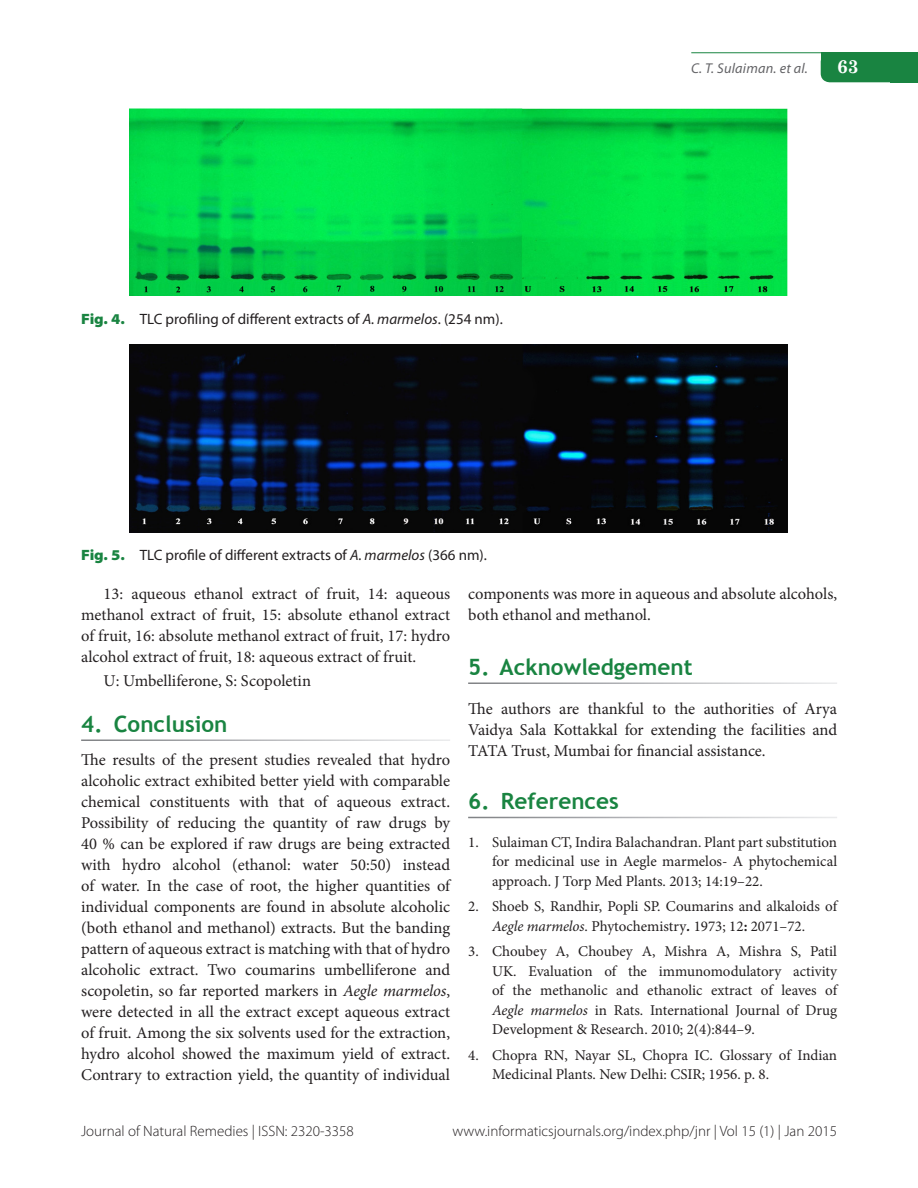
<style>
.page{position:relative;width:918px;height:1188px;background:#fff}
.page>*{position:absolute;margin:0;border:0;box-sizing:border-box;transform-origin:0 0}
.A-level{font:700 22.5px "Trebuchet MS";color:#198441}
.t1{font:700 18.75px "Century Schoolbook";color:#fff}
.Body_Text_1st_para{font:16.5px/21px "Minion Pro";letter-spacing:-.005em;color:#231f20;text-align:justify}
.Body_Text{font:16.5px/21px "Minion Pro";color:#231f20;text-align:justify}
.Ref-text{font:15px/19.5px "Minion Pro";color:#231f20;text-align:justify}
.Fig_cap{font:15px "Myriad Pro";color:#231f20}
.t2{font:300 15px "Myriad Pro";color:#231f20}
.t3{font:italic 14.25px "Myriad Pro";letter-spacing:.015em;color:#636366}
.s1{font-weight:900;font-stretch:semi-expanded;color:#198441}
.s2{font-style:italic}
.s3{font-weight:700;font-style:italic}
.s4{font-weight:700}
</style>
<div class="page">
<svg style="left:821px;top:67px;width:97px;height:15px"></svg>
<div style="left:821px;top:53px;width:97px;height:14px;background:#198441"></div>
<div style="left:890px;top:68px;width:28px;height:14px;background:#198441"></div>
<hr style="left:691px;top:52px;width:227px;height:1px;background:#198441">
<img style="left:130px;top:108px;width:658px;height:187px">
<img style="left:130px;top:345px;width:658px;height:187px">
<p class="Fig_cap" style="left:81px;top:310px;width:423px"><span class="s1">Fig. 4.</span> TLC profiling of different extracts of <span class="s2">A. marmelos</span>. (254 nm).</p>
<p class="Fig_cap" style="left:81px;top:546px;width:407px"><span class="s1">Fig. 5.</span> TLC profile of different extracts of <span class="s2">A. marmelos</span> (366 nm).</p>
<p class="t3" style="left:691px;top:60px;width:118px">C. T. Sulaiman. et al.</p>
<p class="t1" style="left:837px;top:52px;width:23px">63</p>
<p class="Body_Text" style="left:81px;top:584px;width:371px;text-indent:22px">13: aqueous ethanol extract of fruit, 14: aqueous methanol extract of fruit, 15: absolute ethanol extract of fruit, 16: absolute methanol extract of fruit, 17: hydro alcohol extract of fruit, 18: aqueous extract of fruit.</p>
<p class="Body_Text" style="left:104px;top:671px;width:209px">U: Umbelliferone, S: Scopoletin</p>
<p class="A-level" style="left:81px;top:710px;width:148px">4. Conclusion</p>
<p class="Body_Text_1st_para" style="left:81px;top:749px;width:371px">The results of the present studies revealed that hydro alcoholic extract exhibited better yield with comparable chemical constituents with that of aqueous extract.<br>Possibility of reducing the quantity of raw drugs by 40 % can be explored if raw drugs are being extracted with hydro alcohol (ethanol: water 50:50) instead of water. In the case of root, the higher quantities of individual components are found in absolute alcoholic (both ethanol and methanol) extracts. But the banding pattern of aqueous extract is matching with that of hydro alcoholic extract. Two coumarins umbelliferone and scopoletin, so far reported markers in <span class="s2">Aegle marmelos</span>, were detected in all the extract except aqueous extract of fruit. Among the six solvents used for the extraction, hydro alcohol showed the maximum yield of extract.<br>Contrary to extraction yield, the quantity of individual</p>
<p class="Body_Text_1st_para" style="left:468px;top:584px;width:371px">components was more in aqueous and absolute alcohols, both ethanol and methanol.</p>
<p class="A-level" style="left:468px;top:653px;width:226px">5. Acknowledgement</p>
<p class="Body_Text_1st_para" style="left:468px;top:698px;width:370px">The authors are thankful to the authorities of Arya Vaidya Sala Kottakkal for extending the facilities and TATA Trust, Mumbai for financial assistance.</p>
<p class="A-level" style="left:468px;top:787px;width:152px">6. References</p>
<p class="Ref-text" style="left:492px;top:832px;width:347px;text-indent:-24px">1. Sulaiman CT, Indira Balachandran. Plant part substitution for medicinal use in Aegle marmelos- A phytochemical approach. J Torp Med Plants. 2013; 14:19–22.</p>
<p class="Ref-text" style="left:468px;top:897px;width:371px;text-align:center">2. Shoeb S, Randhir, Popli SP. Coumarins and alkaloids of<br><span class="s2">Aegle marmelos</span>. Phytochemistry<span class="s3">.</span> 1973; 12<span class="s4">:</span> 2071–72.</p>
<p class="Ref-text" style="left:492px;top:942px;width:347px;text-indent:-24px">3. Choubey A, Choubey A, Mishra A, Mishra S, Patil UK. Evaluation of the immunomodulatory activity of the methanolic and ethanolic extract of leaves of <span class="s2">Aegle marmelos</span> in Rats. International Journal of Drug Development &amp; Research. 2010; 2(4):844–9.</p>
<p class="Ref-text" style="left:492px;top:1045px;width:347px;text-indent:-24px">4. Chopra RN, Nayar SL, Chopra IC. Glossary of Indian<br>Medicinal Plants. New Delhi: CSIR; 1956. p. 8.</p>
<p class="t2" style="left:81px;top:1122px;width:274px">Journal of Natural Remedies | ISSN: 2320-3358</p>
<p class="t2" style="left:452px;top:1122px;width:386px">www.informaticsjournals.org/index.php/jnr | Vol 15 (1) | Jan 2015</p>
</div>
